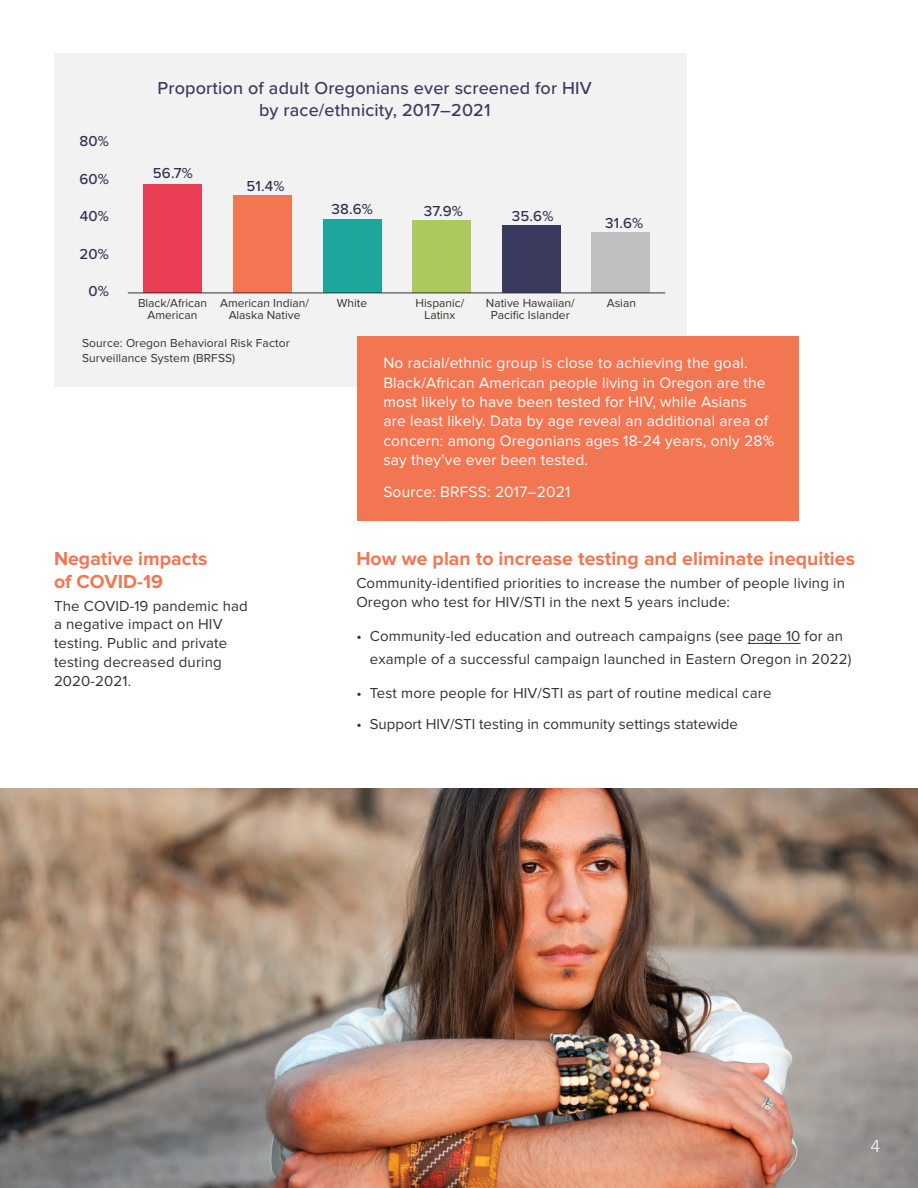
<style>
.page{position:relative;width:918px;height:1188px;background:#fff}
.page>*{position:absolute;margin:0;border:0;box-sizing:border-box;transform-origin:0 0}
.t1{font:700 19.5px/22.5px "Proxima Nova";color:#f37653}
.t2{font:500 18px/22.5px "Proxima Nova";letter-spacing:.01em;color:#3a3a5f;text-align:center}
.t3{font:300 18px "Proxima Nova";color:#fff}
.t4{font:15.6px/19.5px "Proxima Nova";letter-spacing:.01em;color:#fff}
.t5{font:15px/18.8px "Proxima Nova";letter-spacing:.01em;color:#313232}
.t6{font:500 15px "Proxima Nova";letter-spacing:.01em;color:#2f2f50}
.t7{font:12px/12px "Proxima Nova";color:#34322e;text-align:center}
.t8{font:12px/15px "Proxima Nova";letter-spacing:.01em;color:#313232}
</style>
<div class="page">
<div style="left:54px;top:53px;width:633px;height:334px;background:#f2f2f2"></div>
<hr style="left:748px;top:643px;width:53px;height:1px;background:#313232">
<img style="left:0;top:788px;width:918px;height:400px">
<div style="left:357px;top:336px;width:442px;height:185px;background:#f37653"></div>
<div style="left:592px;top:232px;width:58px;height:61px;background:#c1bfc1"></div>
<div style="left:502px;top:225px;width:59px;height:68px;background:#3a3a5f"></div>
<div style="left:413px;top:221px;width:58px;height:72px;background:#aaca60"></div>
<div style="left:323px;top:219px;width:58px;height:74px;background:#1da79c"></div>
<div style="left:233px;top:195px;width:59px;height:98px;background:#f37653"></div>
<div style="left:144px;top:184px;width:58px;height:109px;background:#ea3e54"></div>
<hr style="left:128px;top:293px;width:537px;height:1px;background:#34322e">
<p class="t6" style="left:80px;top:130px;width:31px">80%</p>
<p class="t6" style="left:80px;top:168px;width:31px">60%</p>
<p class="t6" style="left:80px;top:205px;width:31px">40%</p>
<p class="t6" style="left:80px;top:243px;width:31px">20%</p>
<p class="t6" style="left:89px;top:280px;width:22px">0%</p>
<p class="t2" style="left:158px;top:76px;width:436px">Proportion of adult Oregonians ever screened for HIV by race/ethnicity, 2017–2021</p>
<p class="t6" style="left:153px;top:162px;width:41px">56.7%</p>
<p class="t6" style="left:246px;top:175px;width:40px">51.4%</p>
<p class="t6" style="left:332px;top:198px;width:43px">38.6%</p>
<p class="t6" style="left:424px;top:199px;width:41px">37.9%</p>
<p class="t6" style="left:512px;top:204px;width:43px">35.6%</p>
<p class="t6" style="left:605px;top:212px;width:40px">31.6%</p>
<p class="t7" style="left:138px;top:297px;width:71px">Black/African<br>American</p>
<p class="t7" style="left:416px;top:297px;width:50px">Hispanic/<br>Latinx</p>
<p class="t7" style="left:220px;top:297px;width:90px">American Indian/<br>Alaska Native</p>
<p class="t7" style="left:486px;top:297px;width:90px">Native Hawaiian/<br>Pacific Islander</p>
<p class="t7" style="left:337px;top:297px;width:32px">White</p>
<p class="t7" style="left:607px;top:297px;width:31px">Asian</p>
<p class="t8" style="left:82px;top:336px;width:209px">Source: Oregon Behavioral Risk Factor<br>Surveillance System (BRFSS)</p>
<h1 class="t1" style="left:54px;top:548px;width:155px">Negative impacts of COVID-19</h1>
<p class="t5" style="left:54px;top:597px;width:195px">The COVID-19 pandemic had a negative impact on HIV testing. Public and private testing decreased during<br>2020-2021.</p>
<p class="t4" style="left:383px;top:354px;width:392px">No racial/ethnic group is close to achieving the goal.<br>Black/African American people living in Oregon are the most likely to have been tested for HIV, while Asians<br>are least likely. Data by age reveal an additional area of concern: among Oregonians ages 18-24 years, only 28% say they’ve ever been tested.</p>
<p class="t4" style="left:383px;top:483px;width:189px">Source: BRFSS: 2017–2021</p>
<h1 class="t1" style="left:356px;top:548px;width:500px">How we plan to increase testing and eliminate inequities</h1>
<p class="t5" style="left:356px;top:574px;width:490px">Community-identified priorities to increase the number of people living in<br>Oregon who test for HIV/STI in the next 5 years include:</p>
<p class="t5" style="left:370px;top:626px;width:483px;line-height:22.5px;text-indent:-14px">• Community-led education and outreach campaigns (see page 10 for an example of a successful campaign launched in Eastern Oregon in 2022)</p>
<p class="t5" style="left:356px;top:685px;width:417px">• Test more people for HIV/STI as part of routine medical care</p>
<p class="t5" style="left:356px;top:715px;width:383px">• Support HIV/STI testing in community settings statewide</p>
<p class="t3" style="left:871px;top:1133px;width:11px">4</p>
</div>
